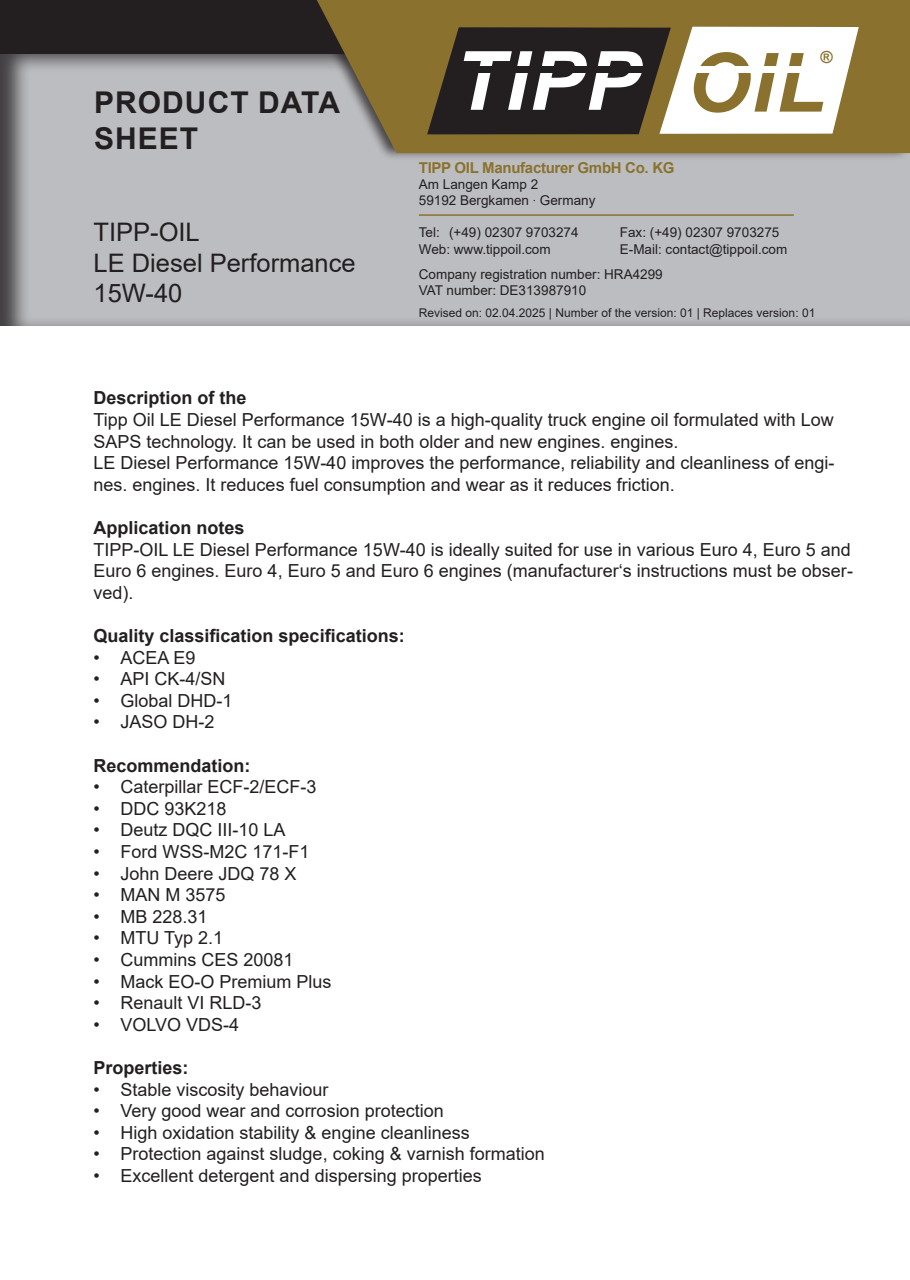
<style>
.page{position:relative;width:910px;height:1280px;background:#fff}
.page>*{position:absolute;margin:0;border:0;box-sizing:border-box;transform-origin:0 0}
.t1{font:italic 700 81.75px "Arial";letter-spacing:.015em;color:#fff}
.t2{font:700 30px/36px "Arial";letter-spacing:.035em;color:#231f20}
.t3{font:25.5px "Arial";color:#231f20}
.t4{font:18px/21.6px "Arial";color:#231f20}
.t5{font:700 18px "Arial";color:#231f20}
.t6{font:700 16.65px "Arial";color:#8a722e}
.t7{font:700 15px "Arial";letter-spacing:-.02em;color:#8a722e}
.t8{font:13.5px/16.2px "Arial";color:#231f20}
.t9{font:12px "Arial";color:#231f20}
.s1{color:#8a722e}
.s2{font-family:"Helvetica Neue LT Std";font-weight:100;font-stretch:condensed}
</style>
<div class="page">
<div style="left:0;top:52px;width:910px;height:276px;background:#231f20;opacity:.75"></div>
<div style="left:0;top:0;width:910px;height:53px;background:#231f20"></div>
<div style="left:300px;top:0;width:610px;height:161px;background:#231f20;opacity:.75"></div>
<svg style="left:317px;top:0;width:593px;height:153px;fill:#8a722e"></svg>
<svg style="left:427px;top:27px;width:432px;height:107px"></svg>
<div style="left:454px;top:51px;width:183px;height:77px;background:#231f20"></div>
<div style="left:477px;top:66px;width:171px;height:7px;background:#231f20"></div>
<div style="left:694px;top:66px;width:109px;height:6px;background:#fff"></div>
<hr style="left:419px;top:214px;width:375px;height:2px;background:#8a722e">
<h2 class="t2" style="left:94px;top:85px;width:248px">PRODUCT DATA<br>SHEET</h2>
<p class="t3" style="left:94px;top:215px;width:108px">TIPP-OIL</p>
<p class="t3" style="left:94px;top:245px;width:264px">LE Diesel Performance</p>
<p class="t3" style="left:94px;top:276px;width:90px">15W-40</p>
<h1 class="t1" style="left:454px;top:27px;width:373px">TIPP <span class="s1">OIL</span></h1>
<p class="t6" style="left:820px;top:47px;width:14px">®</p>
<p class="t7" style="left:419px;top:157px;width:257px">TIPP OIL Manufacturer GmbH Co. KG</p>
<p class="t8" style="left:419px;top:176px;width:178px">Am Langen Kamp 2<br>59192 Bergkamen <span class="s2">·</span> Germany</p>
<p class="t8" style="left:419px;top:224px;width:161px">Tel: (+49) 02307 9703274</p>
<p class="t8" style="left:620px;top:224px;width:161px">Fax: (+49) 02307 9703275</p>
<p class="t8" style="left:419px;top:241px;width:133px">Web: www.tippoil.com</p>
<p class="t8" style="left:419px;top:236px;width:370px;line-height:25.2px;text-indent:201px">E-Mail: contact@tippoil.com<br>Company registration number: HRA4299</p>
<p class="t8" style="left:419px;top:282px;width:169px">VAT number: DE313987910</p>
<p class="t9" style="left:419px;top:305px;width:398px">Revised on: 02.04.2025 | Number of the version: 01 | Replaces version: 01</p>
<p class="t5" style="left:94px;top:385px;width:155px">Description of the</p>
<p class="t4" style="left:94px;top:409px;width:743px">Tipp Oil LE Diesel Performance 15W-40 is a high-quality truck engine oil formulated with Low SAPS technology. It can be used in both older and new engines. engines.<br>LE Diesel Performance 15W-40 improves the performance, reliability and cleanliness of engi&shy;nes. engines. It reduces fuel consumption and wear as it reduces friction.</p>
<p class="t5" style="left:94px;top:515px;width:153px">Application notes</p>
<p class="t4" style="left:94px;top:538px;width:761px;text-align:justify">TIPP-OIL LE Diesel Performance 15W-40 is ideally suited for use in various Euro 4, Euro 5 and Euro 6 engines. Euro 4, Euro 5 and Euro 6 engines (manufacturer‘s instructions must be obser&shy;ved).</p>
<p class="t5" style="left:94px;top:623px;width:313px">Quality classification specifications:</p>
<p class="t4" style="left:94px;top:646px;width:104px">• ACEA E9</p>
<p class="t4" style="left:94px;top:668px;width:134px">• API CK-4/SN</p>
<p class="t4" style="left:94px;top:689px;width:141px">• Global DHD-1</p>
<p class="t4" style="left:94px;top:711px;width:123px">• JASO DH-2</p>
<p class="t5" style="left:94px;top:752px;width:159px">Recommendation:</p>
<p class="t4" style="left:94px;top:776px;width:225px">• Caterpillar ECF-2/ECF-3</p>
<p class="t4" style="left:94px;top:797px;width:135px">• DDC 93K218</p>
<p class="t4" style="left:94px;top:819px;width:194px">• Deutz DQC III-10 LA</p>
<p class="t4" style="left:94px;top:841px;width:218px">• Ford WSS-M2C 171-F1</p>
<p class="t4" style="left:94px;top:862px;width:205px">• John Deere JDQ 78 X</p>
<p class="t4" style="left:94px;top:884px;width:134px">• MAN M 3575</p>
<p class="t4" style="left:94px;top:905px;width:116px">• MB 228.31</p>
<p class="t4" style="left:94px;top:927px;width:131px">• MTU Typ 2.1</p>
<p class="t4" style="left:94px;top:949px;width:202px">• Cummins CES 20081</p>
<p class="t4" style="left:94px;top:970px;width:240px">• Mack EO-O Premium Plus</p>
<p class="t4" style="left:94px;top:992px;width:170px">• Renault VI RLD-3</p>
<p class="t4" style="left:94px;top:1013px;width:147px">• VOLVO VDS-4</p>
<p class="t5" style="left:94px;top:1055px;width:97px">Properties:</p>
<p class="t4" style="left:94px;top:1078px;width:237px">• Stable viscosity behaviour</p>
<p class="t4" style="left:94px;top:1100px;width:352px">• Very good wear and corrosion protection</p>
<p class="t4" style="left:94px;top:1121px;width:378px">• High oxidation stability &amp; engine cleanliness</p>
<p class="t4" style="left:94px;top:1143px;width:453px">• Protection against sludge, coking &amp; varnish formation</p>
<p class="t4" style="left:94px;top:1165px;width:390px">• Excellent detergent and dispersing properties</p>
</div>
